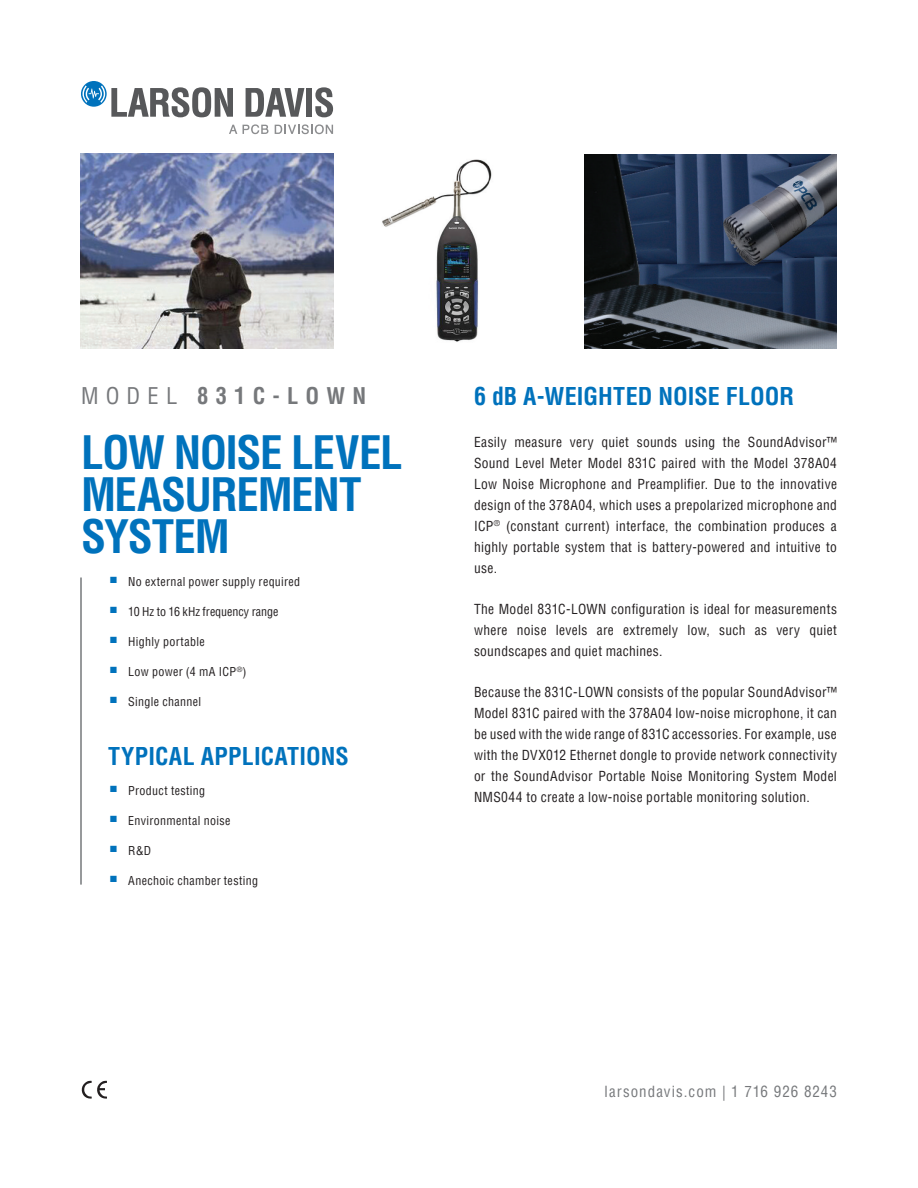
<style>
.page{position:relative;width:918px;height:1188px;background:#fff}
.page>*{position:absolute;margin:0;border:0;box-sizing:border-box;transform-origin:0 0}
.t1{font:700 condensed 45px/42px "Helvetica LT Pro";letter-spacing:-.03em;color:#0072bc}
.t2{font:700 condensed 24px "Helvetica LT Pro";letter-spacing:.005em;color:#0072bc}
.t3{font:700 condensed 22.5px "Helvetica LT Pro";letter-spacing:.32em;color:#76787b}
.t4{font:condensed 15px "Helvetica LT Pro";letter-spacing:.07em;color:#76787b}
.t5{font:condensed 13.5px/21px "Helvetica LT Pro";letter-spacing:.025em;color:#231f20;text-align:justify}
.t6{font:condensed 12px "Helvetica LT Pro";letter-spacing:.025em;color:#231f20}
.t7{font:condensed 12px "Helvetica LT Pro";color:#231f20}
.s1{font-weight:400}
</style>
<div class="page">
<img style="left:382px;top:159px;width:110px;height:183px">
<img style="left:585px;top:154px;width:252px;height:194px">
<svg style="left:81px;top:1081px;width:26px;height:18px"></svg>
<hr style="left:80px;top:578px;width:2px;height:307px;background:#76787b">
<img style="left:81px;top:154px;width:252px;height:194px">
<svg style="left:229px;top:125px;width:8px;height:9px"></svg>
<svg style="left:243px;top:124px;width:26px;height:10px"></svg>
<svg style="left:275px;top:124px;width:58px;height:10px"></svg>
<svg style="left:246px;top:88px;width:58px;height:29px"></svg>
<div style="left:306px;top:88px;width:6px;height:29px;background:#57585a"></div>
<svg style="left:315px;top:87px;width:18px;height:30px"></svg>
<svg style="left:81px;top:81px;width:152px;height:36px"></svg>
<h3 class="t3" style="left:81px;top:381px;width:287px"><span class="s1">MODEL</span> 831C-LOWN</h3>
<h1 class="t1" style="left:81px;top:430px;width:323px">LOW NOISE LEVEL<br>MEASUREMENT<br>SYSTEM</h1>
<p class="t6" style="left:110px;top:574px;width:192px"><sup>■</sup> No external power supply required</p>
<p class="t7" style="left:110px;top:604px;width:170px"><sup>■</sup> 10 Hz to 16 kHz frequency range</p>
<p class="t6" style="left:110px;top:634px;width:96px"><sup>■</sup> Highly portable</p>
<p class="t6" style="left:110px;top:664px;width:138px"><sup>■</sup> Low power (4 mA ICP<sup>®</sup>)</p>
<p class="t6" style="left:110px;top:694px;width:92px"><sup>■</sup> Single channel</p>
<h2 class="t2" style="left:108px;top:740px;width:242px">TYPICAL APPLICATIONS</h2>
<p class="t6" style="left:110px;top:783px;width:96px"><sup>■</sup> Product testing</p>
<p class="t6" style="left:110px;top:813px;width:122px"><sup>■</sup> Environmental noise</p>
<p class="t6" style="left:110px;top:843px;width:43px"><sup>■</sup> R&amp;D</p>
<p class="t6" style="left:110px;top:873px;width:149px"><sup>■</sup> Anechoic chamber testing</p>
<h2 class="t2" style="left:474px;top:381px;width:322px">6 dB A-WEIGHTED NOISE FLOOR</h2>
<p class="t5" style="left:474px;top:431px;width:365px">Easily measure very quiet sounds using the SoundAdvisor™ Sound Level Meter Model 831C paired with the Model 378A04<br>Low Noise Microphone and Preamplifier. Due to the innovative design of the 378A04, which uses a prepolarized microphone and ICP<sup>®</sup> (constant current) interface, the combination produces a highly portable system that is battery-powered and intuitive to use.</p>
<p class="t5" style="left:474px;top:598px;width:365px">The Model 831C-LOWN configuration is ideal for measurements where noise levels are extremely low, such as very quiet soundscapes and quiet machines.</p>
<p class="t5" style="left:474px;top:682px;width:365px">Because the 831C-LOWN consists of the popular SoundAdvisor™ Model 831C paired with the 378A04 low-noise microphone, it can be used with the wide range of 831C accessories. For example, use with the DVX012 Ethernet dongle to provide network connectivity or the SoundAdvisor Portable Noise Monitoring System Model NMS044 to create a low-noise portable monitoring solution.</p>
<p class="t4" style="left:605px;top:1082px;width:234px">larsondavis.com | 1 716 926 8243</p>
</div>
